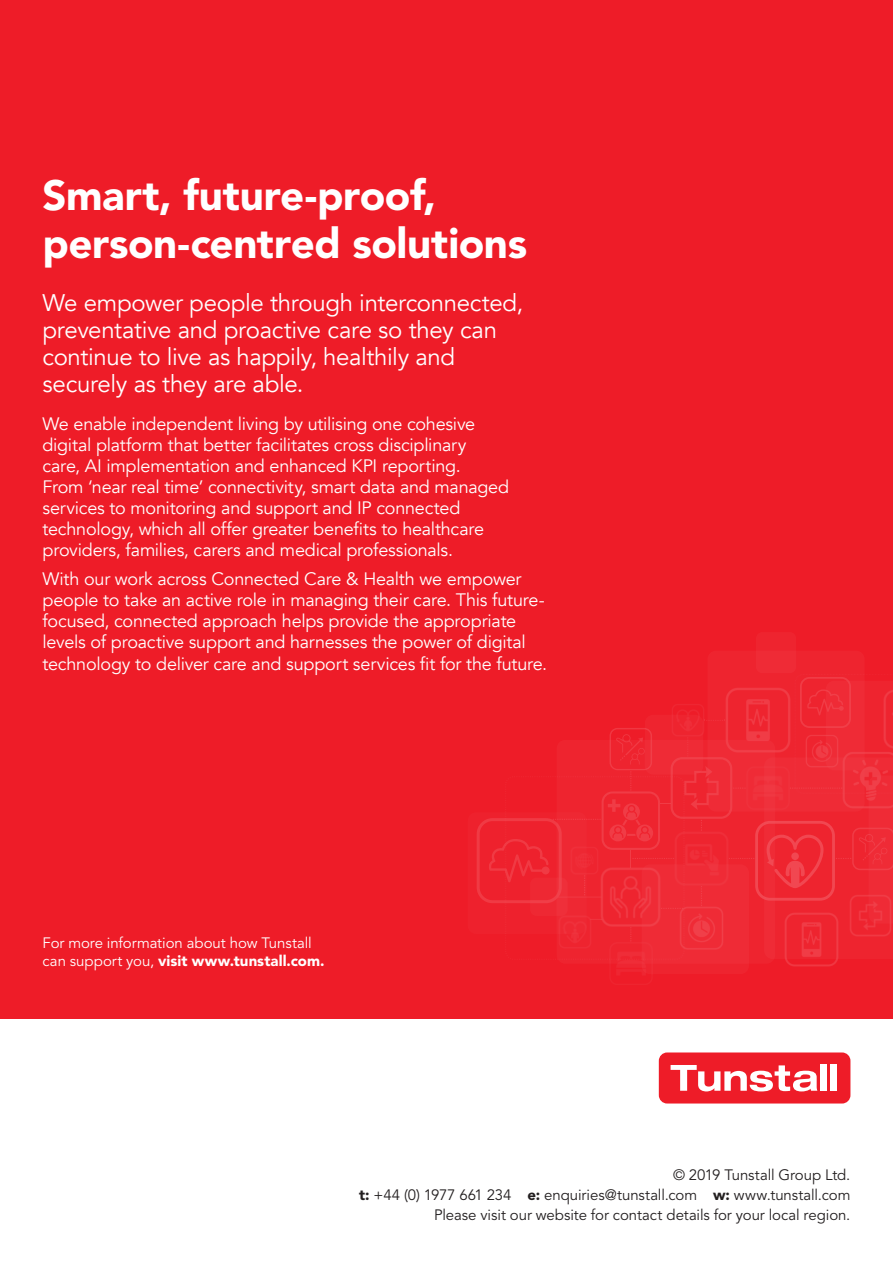
<style>
.page{position:relative;width:893px;height:1263px;background:#fff}
.page>*{position:absolute;margin:0;border:0;box-sizing:border-box;transform-origin:0 0}
.H2__white_bold{font:900 42px/48px "Avenir LT Std";letter-spacing:-.01em;color:#fff}
.Intro{font:24px/27px "Avenir";letter-spacing:-.015em;color:#fff}
.Body{font:18px/21px "Avenir";letter-spacing:-.015em;color:#fff}
.Body_small{font:15px "Avenir LT Std";letter-spacing:-.005em;color:#231f20}
.Body_small-2{font:15px/18px "Avenir LT Std";letter-spacing:-.005em;color:#fff}
.s1{font-weight:900}
</style>
<div class="page">
<div style="left:0;top:0;width:893px;height:1018px;background:#ee1c28"></div>
<div style="left:468px;top:812px;width:119px;height:122px;background:#ee212d;border-radius:9px"></div>
<div style="left:707px;top:651px;width:158px;height:160px;background:#ee242f;border-radius:9px"></div>
<div style="left:642px;top:864px;width:107px;height:110px;background:#ee242f;border-radius:9px"></div>
<div style="left:756px;top:632px;width:40px;height:41px;background:#ef2b36;border-radius:6px"></div>
<img style="left:609px;top:960px;width:44px;height:13px">
<img style="left:785px;top:960px;width:53px;height:7px">
<svg style="left:477px;top:677px;width:416px;height:283px"></svg>
<img style="left:558px;top:834px;width:53px;height:53px">
<img style="left:892px;top:893px;width:1px;height:59px">
<img style="left:870px;top:677px;width:23px;height:62px">
<img style="left:830px;top:739px;width:63px;height:82px">
<div style="left:659px;top:1052px;width:191px;height:51px;background:#ee1c28;border-radius:8px"></div>
<svg style="left:671px;top:1065px;width:146px;height:26px"></svg>
<div style="left:820px;top:1064px;width:7px;height:27px;background:#fff"></div>
<div style="left:831px;top:1064px;width:6px;height:27px;background:#fff"></div>
<p class="H2__white_bold" style="left:43px;top:172px;width:486px">Smart, future-proof, person-centred solutions</p>
<p class="Intro" style="left:43px;top:290px;width:482px">We empower people through interconnected, preventative and proactive care so they can continue to live as happily, healthily and securely as they are able.</p>
<p class="Body" style="left:43px;top:413px;width:468px">We enable independent living by utilising one cohesive digital platform that better facilitates cross disciplinary<br>care, AI implementation and enhanced KPI reporting.<br>From ‘near real time’ connectivity, smart data and managed services to monitoring and support and IP connected technology, which all offer greater benefits to healthcare providers, families, carers and medical professionals.</p>
<p class="Body" style="left:43px;top:569px;width:506px">With our work across Connected Care &amp; Health we empower people to take an active role in managing their care. This future&shy;focused, connected approach helps provide the appropriate levels of proactive support and harnesses the power of digital technology to deliver care and support services fit for the future.</p>
<p class="Body_small-2" style="left:43px;top:935px;width:284px">For more information about how Tunstall can support you, <span class="s1">visit www.tunstall.com.</span></p>
<p class="Body_small" style="left:673px;top:1166px;width:179px">© 2019 Tunstall Group Ltd.</p>
<p class="Body_small" style="left:359px;top:1186px;width:493px"><span class="s1">t:</span> +44 (0) 1977 661 234 <span class="s1">e:</span> enquiries@tunstall.com <span class="s1">w:</span> www.tunstall.com</p>
<p class="Body_small" style="left:434px;top:1207px;width:418px">Please visit our website for contact details for your local region.</p>
</div>
